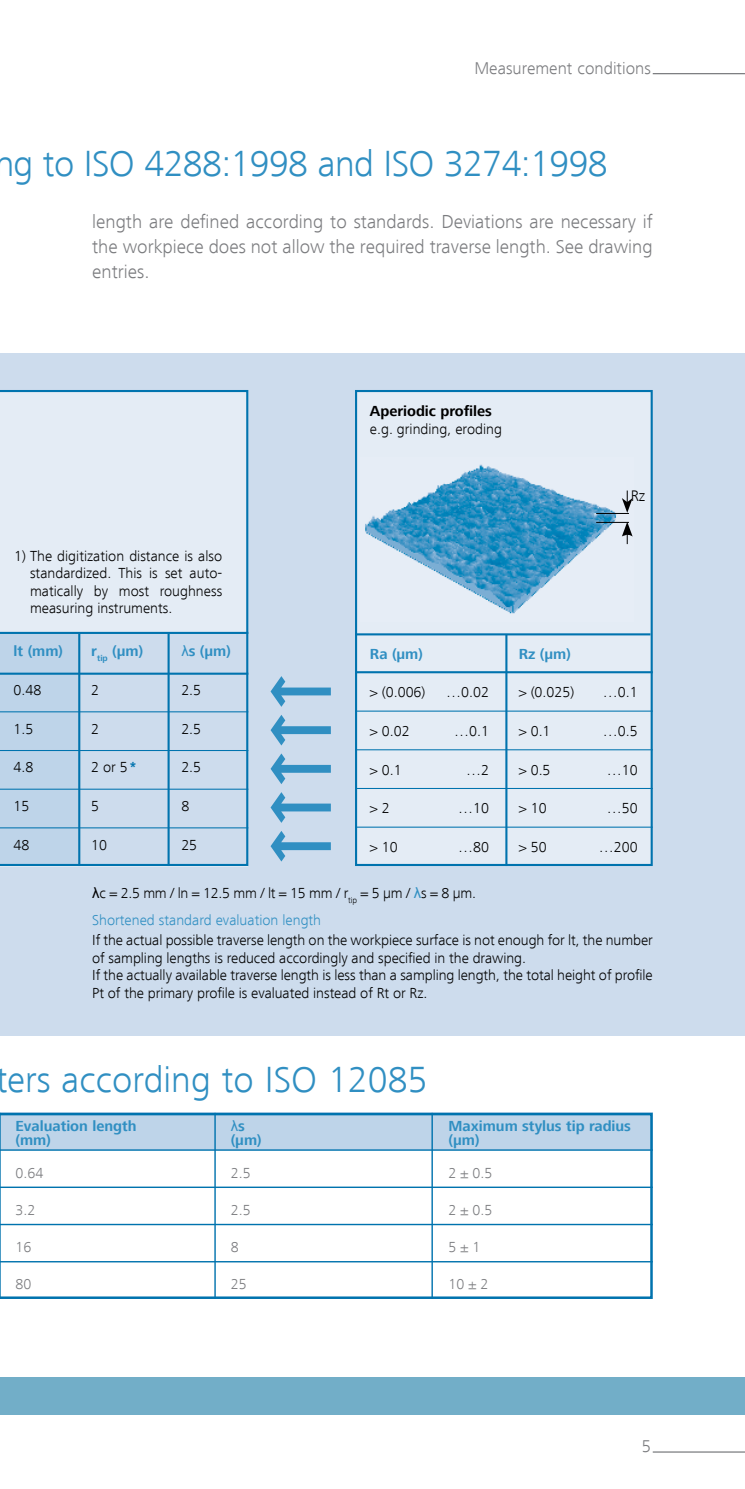
<style>
.page{position:relative;width:745px;height:1489px;background:#fff}
.page>*{position:absolute;margin:0;border:0;box-sizing:border-box;transform-origin:0 0}
.t1{font:300 37.5px "Frutiger Next LT";letter-spacing:-.02em;color:#308fc2}
.t2{font:300 37.5px "Frutiger Next LT";color:#308fc2}
.t3{font:300 19.5px/25px "Frutiger Next LT";color:#7b7c7f;text-align:justify}
.t4{font:300 17.5px "Frutiger Next LT";color:#7b7c7f}
.t5{font:300 15.75px "Frutiger Next LT";color:#000}
.t6{font:300 15px/17.5px "Frutiger Next LT";letter-spacing:-.005em;color:#000}
.t7{font:700 15px "Frutiger Next LT";color:#308fc2}
.t8{font:300 15px "Frutiger Next LT";color:#7b7c7f}
.t9{font:700 15px "Frutiger Next LT";color:#000}
.t10{font:15px "Arial";color:#308fc2}
.s1{font-family:"Arial";font-weight:400}
.s2{font-weight:700;color:#0073ae}
.s3{font-family:"Arial";font-weight:400;color:#308fc2}
.s4{color:#308fc2}
.s5{font-family:"Frutiger Next LT";font-weight:700}
</style>
<div class="page">
<div style="left:0;top:1376px;width:744px;height:38px;background:#72aec8"></div>
<hr style="left:652px;top:1451px;width:92px;height:1px;background:#7b7c7f">
<div style="left:0;top:353px;width:744px;height:682px;background:#cddced"></div>
<svg style="left:270px;top:831px;width:60px;height:30px"></svg>
<svg style="left:270px;top:792px;width:60px;height:30px"></svg>
<svg style="left:270px;top:753px;width:60px;height:31px"></svg>
<svg style="left:270px;top:715px;width:60px;height:30px"></svg>
<svg style="left:270px;top:676px;width:60px;height:30px"></svg>
<svg style="left:1px;top:1112px;width:651px;height:186px"></svg>
<hr style="left:0;top:1149px;width:652px;height:1px;background:#0073ae">
<hr style="left:0;top:1186px;width:652px;height:1px;background:#0073ae">
<hr style="left:0;top:1223px;width:652px;height:2px;background:#0073ae">
<hr style="left:0;top:1260px;width:652px;height:2px;background:#0073ae">
<hr style="left:0;top:1112px;width:1px;height:186px;background:#0073ae">
<hr style="left:214px;top:1112px;width:2px;height:186px;background:#0073ae">
<hr style="left:431px;top:1112px;width:1px;height:186px;background:#0073ae">
<svg style="left:0;top:390px;width:248px;height:476px"></svg>
<hr style="left:78px;top:634px;width:2px;height:232px;background:#0073ae">
<hr style="left:167px;top:634px;width:2px;height:232px;background:#0073ae">
<div style="left:355px;top:390px;width:297px;height:476px;background:#e4ecf5;border:2px solid #0073ae"></div>
<hr style="left:355px;top:633px;width:295px;height:2px;background:#0073ae">
<hr style="left:355px;top:671px;width:297px;height:2px;background:#0073ae">
<hr style="left:355px;top:710px;width:297px;height:1px;background:#0073ae">
<hr style="left:355px;top:749px;width:297px;height:1px;background:#0073ae">
<hr style="left:355px;top:788px;width:297px;height:1px;background:#0073ae">
<hr style="left:355px;top:826px;width:297px;height:1px;background:#0073ae">
<hr style="left:505px;top:634px;width:2px;height:232px;background:#0073ae">
<img style="left:365px;top:464px;width:264px;height:150px">
<svg style="left:621px;top:522px;width:11px;height:22px"></svg>
<hr style="left:595px;top:513px;width:33px;height:1px;background:#000">
<hr style="left:595px;top:522px;width:33px;height:1px;background:#000">
<svg style="left:621px;top:490px;width:11px;height:23px"></svg>
<hr style="left:652px;top:73px;width:92px;height:1px;background:#7b7c7f">
<p class="t4" style="left:474px;top:58px;width:178px">Measurement conditions</p>
<h1 class="t1" style="left:-6px;top:143px;width:614px">ng to ISO 4288:1998 and ISO 3274:1998</h1>
<p class="t3" style="left:92px;top:209px;width:561px">length are defined according to standards. Deviations are necessary if the workpiece does not allow the required traverse length. See drawing entries.</p>
<p class="t6" style="left:30px;top:547px;width:193px;text-align:justify;text-indent:-16px">1) The digitization distance is also standardized. This is set auto&shy;matically by most roughness measuring instruments.</p>
<p class="t7" style="left:14px;top:643px;width:51px">lt (mm)</p>
<p class="t7" style="left:91px;top:643px;width:53px">r<sub>tip</sub> (µm)</p>
<p class="t7" style="left:181px;top:643px;width:51px"><span class="s1">λ</span>s (µm)</p>
<p class="t6" style="left:14px;top:681px;width:29px">0.48</p>
<p class="t6" style="left:91px;top:681px;width:9px">2</p>
<p class="t6" style="left:181px;top:681px;width:21px">2.5</p>
<p class="t6" style="left:14px;top:720px;width:21px">1.5</p>
<p class="t6" style="left:91px;top:720px;width:9px">2</p>
<p class="t6" style="left:181px;top:720px;width:21px">2.5</p>
<p class="t6" style="left:14px;top:758px;width:21px">4.8</p>
<p class="t6" style="left:91px;top:758px;width:46px">2 or 5<span class="s2">*</span></p>
<p class="t6" style="left:181px;top:758px;width:21px">2.5</p>
<p class="t6" style="left:14px;top:797px;width:17px">15</p>
<p class="t6" style="left:91px;top:797px;width:9px">5</p>
<p class="t6" style="left:181px;top:797px;width:9px">8</p>
<p class="t6" style="left:14px;top:836px;width:17px">48</p>
<p class="t6" style="left:91px;top:836px;width:17px">10</p>
<p class="t6" style="left:181px;top:836px;width:17px">25</p>
<p class="t9" style="left:369px;top:402px;width:123px">Aperiodic profiles</p>
<p class="t6" style="left:369px;top:420px;width:134px">e.g. grinding, eroding</p>
<p class="t5" style="left:630px;top:487px;width:16px">Rz</p>
<p class="t7" style="left:369px;top:645px;width:54px">Ra (µm)</p>
<p class="t6" style="left:369px;top:683px;width:57px">&gt; (0.006)</p>
<p class="t6" style="left:446px;top:683px;width:44px">…0.02</p>
<p class="t6" style="left:369px;top:722px;width:41px">&gt; 0.02</p>
<p class="t6" style="left:454px;top:722px;width:36px">…0.1</p>
<p class="t6" style="left:369px;top:761px;width:33px">&gt; 0.1</p>
<p class="t6" style="left:465px;top:761px;width:24px">…2</p>
<p class="t6" style="left:369px;top:799px;width:21px">&gt; 2</p>
<p class="t6" style="left:458px;top:799px;width:32px">…10</p>
<p class="t6" style="left:369px;top:838px;width:29px">&gt; 10</p>
<p class="t6" style="left:458px;top:838px;width:32px">…80</p>
<p class="t7" style="left:518px;top:645px;width:54px">Rz (µm)</p>
<p class="t6" style="left:518px;top:683px;width:57px">&gt; (0.025)</p>
<p class="t6" style="left:602px;top:683px;width:36px">…0.1</p>
<p class="t6" style="left:518px;top:722px;width:33px">&gt; 0.1</p>
<p class="t6" style="left:602px;top:722px;width:36px">…0.5</p>
<p class="t6" style="left:518px;top:761px;width:33px">&gt; 0.5</p>
<p class="t6" style="left:606px;top:761px;width:32px">…10</p>
<p class="t6" style="left:518px;top:799px;width:29px">&gt; 10</p>
<p class="t6" style="left:606px;top:799px;width:32px">…50</p>
<p class="t6" style="left:518px;top:838px;width:29px">&gt; 50</p>
<p class="t6" style="left:598px;top:838px;width:40px">…200</p>
<p class="t6" style="left:92px;top:879px;width:385px;line-height:26.5px"><span class="s1">λ</span>c = 2.5 mm / ln = 12.5 mm / lt = 15 mm / r<sub>tip</sub> = 5 µm / <span class="s3">λ</span>s = 8 µm.<br><span class="s4">Shortened standard evaluation length</span></p>
<p class="t6" style="left:92px;top:931px;width:561px">If the actual possible traverse length on the workpiece surface is not enough for lt, the number of sampling lengths is reduced accordingly and specified in the drawing.<br>If the actually available traverse length is less than a sampling length, the total height of profile Pt of the primary profile is evaluated instead of Rt or Rz.</p>
<h1 class="t2" style="left:-5px;top:1058px;width:433px">ters according to ISO 12085</h1>
<p class="t7" style="left:16px;top:1117px;width:122px">Evaluation length</p>
<p class="t10" style="left:231px;top:1116px;width:16px">λ<span class="s5">s</span></p>
<p class="t7" style="left:448px;top:1117px;width:184px">Maximum stylus tip radius</p>
<p class="t7" style="left:16px;top:1131px;width:37px">(mm)</p>
<p class="t7" style="left:231px;top:1131px;width:32px">(µm)</p>
<p class="t7" style="left:448px;top:1131px;width:32px">(µm)</p>
<p class="t8" style="left:16px;top:1164px;width:29px">0.64</p>
<p class="t8" style="left:231px;top:1164px;width:21px">2.5</p>
<p class="t8" style="left:448px;top:1164px;width:45px">2 ± 0.5</p>
<p class="t8" style="left:16px;top:1201px;width:21px">3.2</p>
<p class="t8" style="left:231px;top:1201px;width:21px">2.5</p>
<p class="t8" style="left:448px;top:1201px;width:45px">2 ± 0.5</p>
<p class="t8" style="left:16px;top:1238px;width:17px">16</p>
<p class="t8" style="left:231px;top:1238px;width:9px">8</p>
<p class="t8" style="left:448px;top:1238px;width:33px">5 ± 1</p>
<p class="t8" style="left:16px;top:1275px;width:17px">80</p>
<p class="t8" style="left:231px;top:1275px;width:17px">25</p>
<p class="t8" style="left:448px;top:1275px;width:41px">10 ± 2</p>
<p class="t4" style="left:641px;top:1436px;width:11px">5</p>
</div>
